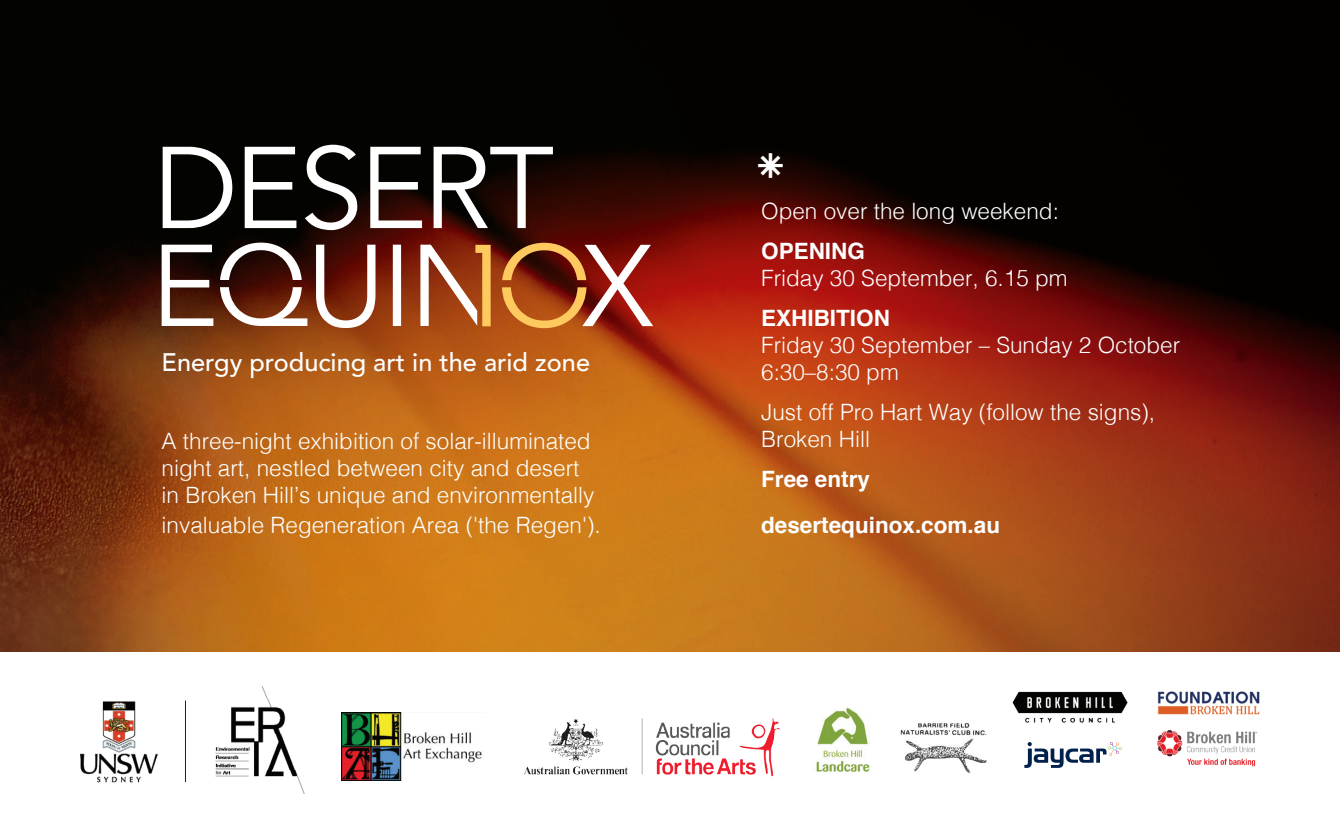
<style>
.page{position:relative;width:1340px;height:830px;background:#fff}
.page>*{position:absolute;margin:0;border:0;box-sizing:border-box;transform-origin:0 0}
.t1{font:40.5px "Helvetica";color:#fff}
.t2{font:500 25.43px "Avenir";color:#fff}
.t3{font:300 22.5px/27px "Helvetica";color:#fff}
.t4{font:700 22.5px/46.1px "Helvetica";color:#fff}
</style>
<div class="page">
<img style="left:0;top:0;width:1339px;height:651px">
<svg style="left:502px;top:242px;width:151px;height:86px;background:#a25133"></svg>
<svg style="left:163px;top:145px;width:390px;height:85px"></svg>
<svg style="left:162px;top:242px;width:328px;height:86px"></svg>
<img style="left:524px;top:718px;width:256px;height:59px">
<img style="left:341px;top:712px;width:141px;height:68px">
<img style="left:215px;top:686px;width:90px;height:107px">
<img style="left:80px;top:701px;width:78px;height:82px">
<hr style="left:185px;top:700px;width:1px;height:81px;background:#231f20">
<img style="left:816px;top:707px;width:54px;height:65px">
<img style="left:900px;top:723px;width:87px;height:51px">
<img style="left:1012px;top:691px;width:116px;height:32px">
<img style="left:1157px;top:730px;width:101px;height:37px">
<img style="left:1157px;top:691px;width:103px;height:24px">
<svg style="left:1024px;top:742px;width:97px;height:25px"></svg>
<p class="t2" style="left:162px;top:340px;width:430px">Energy producing art in the arid zone</p>
<p class="t3" style="left:162px;top:425px;width:434px">A three-night exhibition of solar-illuminated night art, nestled between city and desert in Broken Hill’s unique and environmentally</p>
<p class="t3" style="left:162px;top:509px;width:440px">invaluable Regeneration Area ('the Regen').</p>
<h1 class="t1" style="left:756px;top:130px;width:29px">⁕</h1>
<p class="t3" style="left:761px;top:196px;width:299px">Open over the long weekend:</p>
<p class="t4" style="left:761px;top:228px;width:105px">Opening</p>
<p class="t3" style="left:761px;top:263px;width:308px">Friday 30 September, 6.15 pm</p>
<p class="t4" style="left:761px;top:295px;width:130px">Exhibition</p>
<p class="t3" style="left:761px;top:329px;width:420px">Friday 30 September – Sunday 2 October<br>6:30–8:30 pm</p>
<p class="t3" style="left:761px;top:396px;width:395px">Just off Pro Hart Way (follow the signs),<br>Broken Hill</p>
<p class="t4" style="left:761px;top:455px;width:240px">Free entry desertequinox.com.au</p>
</div>
